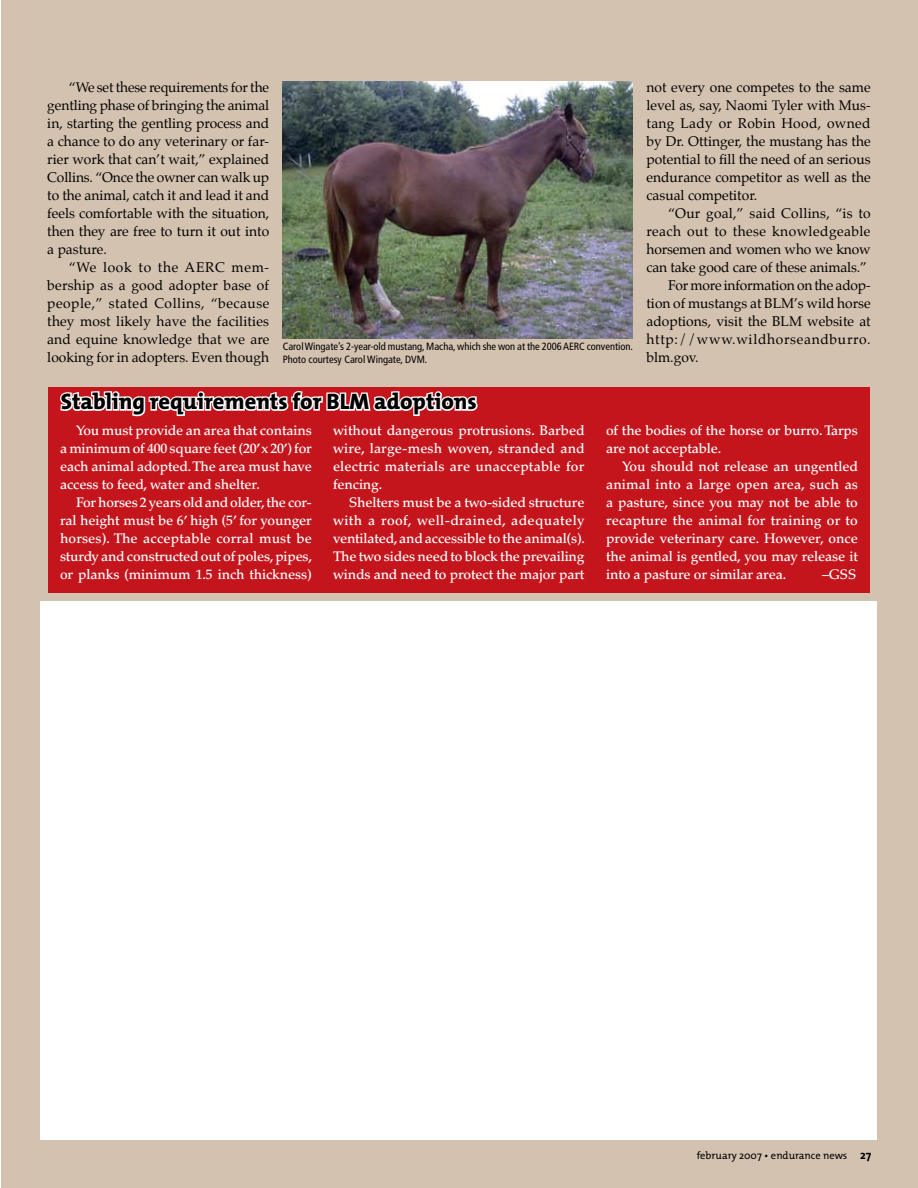
<style>
.page{position:relative;width:918px;height:1188px;background:#fff}
.page>*{position:absolute;margin:0;border:0;box-sizing:border-box;transform-origin:0 0}
.t1{font:800 22.5px "The Mix";color:#000}
.t2{font:500 13.8px/18px "Palatino";letter-spacing:-.01em;color:#fff;text-align:justify}
.t3{font:13.8px/18px "Palatino";color:#000;text-align:justify}
.t4{font:13.8px "Palatino";letter-spacing:.05em;color:#000}
.t5{font:13.8px "Palatino";letter-spacing:.03em;color:#000}
.t6{font:13.8px "Palatino";letter-spacing:.02em;color:#000}
.t7{font:condensed 10.5px/12.8px "Frutiger";color:#000}
.t8{font:10.5px "The Mix";color:#000}
.s1{font-weight:700;font-size:13.5px}
.s2{font-weight:700;font-size:12px}
</style>
<div class="page">
<div style="left:2px;top:0;width:916px;height:1188px;background:#d4c2b0"></div>
<div style="left:40px;top:602px;width:837px;height:538px;background:#fff"></div>
<div style="left:48px;top:388px;width:822px;height:205px;background:#c4151c"></div>
<svg style="left:59px;top:336px;width:420px;height:81px"></svg>
<img style="left:283px;top:81px;width:350px;height:258px">
<p class="t3" style="left:47px;top:80px;width:223px;text-indent:22px">“We set these requirements for the gentling phase of bringing the animal in, starting the gentling process and a chance to do any veterinary or far&shy;rier work that can’t wait,” explained Collins. “Once the owner can walk up to the animal, catch it and lead it and feels comfortable with the situation, then they are free to turn it out into a pasture.</p>
<p class="t3" style="left:47px;top:260px;width:224px;text-indent:22px">“We look to the AERC mem&shy;bership as a good adopter base of people,” stated Collins, “because they most likely have the facilities and equine knowledge that we are looking for in adopters. Even though</p>
<p class="t7" style="left:283px;top:340px;width:352px">Carol Wingate’s 2-year-old mustang, Macha, which she won at the 2006 AERC convention.<br>Photo courtesy Carol Wingate, DVM.</p>
<p class="t3" style="left:646px;top:80px;width:226px">not every one competes to the same level as, say, Naomi Tyler with Mus&shy;tang Lady or Robin Hood, owned by Dr. Ottinger, the mustang has the potential to fill the need of an serious endurance competitor as well as the casual competitor.</p>
<p class="t6" style="left:668px;top:205px;width:204px">“Our goal,” said Collins, “is to</p>
<p class="t5" style="left:646px;top:223px;width:226px">reach out to these knowledgeable</p>
<p class="t3" style="left:646px;top:242px;width:226px">horsemen and women who we know</p>
<p class="t3" style="left:646px;top:260px;width:222px">can take good care of these animals.”</p>
<p class="t3" style="left:668px;top:278px;width:204px">For more information on the adop-</p>
<p class="t3" style="left:646px;top:296px;width:226px">tion of mustangs at BLM’s wild horse</p>
<p class="t3" style="left:646px;top:314px;width:226px">adoptions, visit the BLM website at</p>
<p class="t4" style="left:646px;top:331px;width:226px">http://www.wildhorseandburro.</p>
<p class="t3" style="left:646px;top:350px;width:54px">blm.gov.</p>
<h1 class="t1" style="left:61px;top:383px;width:417px">Stabling requirements for BLM adoptions</h1>
<p class="t2" style="left:60px;top:422px;width:253px;text-indent:16px">You must provide an area that contains a minimum of 400 square feet (20’ x 20’) for each animal adopted. The area must have access to feed, water and shelter.</p>
<p class="t2" style="left:60px;top:494px;width:254px;text-indent:16px">For horses 2 years old and older, the cor&shy;ral height must be 6’ high (5’ for younger horses). The acceptable corral must be sturdy and constructed out of poles, pipes, or planks (minimum 1.5 inch thickness)</p>
<p class="t2" style="left:333px;top:422px;width:253px">without dangerous protrusions. Barbed wire, large-mesh woven, stranded and electric materials are unacceptable for fencing.</p>
<p class="t2" style="left:333px;top:494px;width:254px;text-indent:16px">Shelters must be a two-sided structure with a roof, well-drained, adequately ventilated, and accessible to the animal(s).<br>The two sides need to block the prevailing winds and need to protect the major part</p>
<p class="t2" style="left:606px;top:422px;width:253px">of the bodies of the horse or burro. Tarps are not acceptable.</p>
<p class="t2" style="left:606px;top:458px;width:254px;text-indent:16px">You should not release an ungentled animal into a large open area, such as a pasture, since you may not be able to recapture the animal for training or to provide veterinary care. However, once the animal is gentled, you may release it into a pasture or similar area.</p>
<p class="t2" style="left:822px;top:566px;width:36px">–GSS</p>
<p class="t8" style="left:697px;top:1147px;width:63px">february2007</p>
<p class="t8" style="left:771px;top:1147px;width:74px">endurancenews</p>
<p class="t8" style="left:693px;top:1147px;width:42px">february</p>
<p class="t8" style="left:739px;top:1147px;width:80px">2007••endurance</p>
<p class="t8" style="left:823px;top:1147px;width:50px">news <span class="s1">27</span><span class="s2">27</span></p>
</div>
